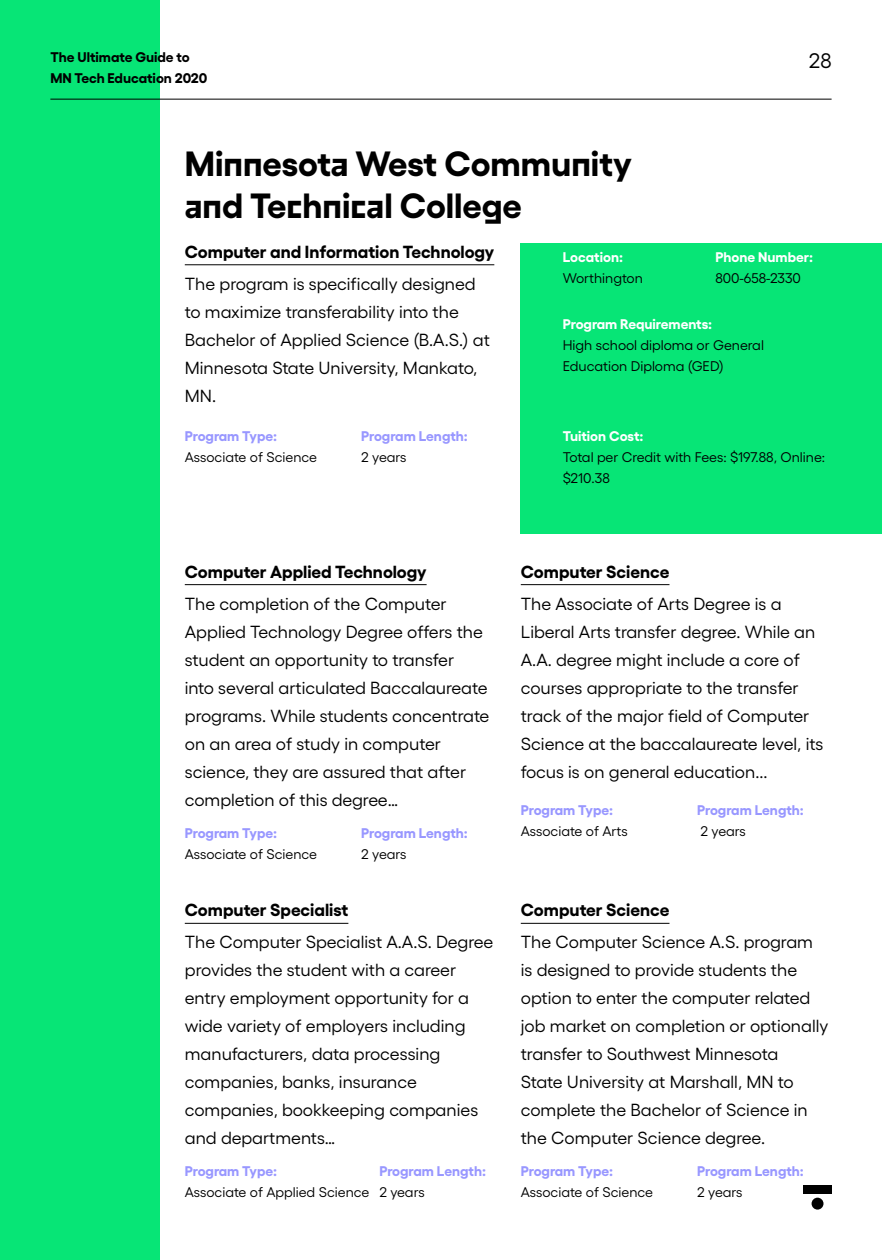
<style>
.page{position:relative;width:882px;height:1260px;background:#fff}
.page>*{position:absolute;margin:0;border:0;box-sizing:border-box;transform-origin:0 0}
.t1{font:700 35px/42px "Gellix";color:#000}
.t2{font:21px "Gellix";color:#000}
.t3{font:17.5px/28px "Gellix";color:#000}
.t4{font:700 17.5px "Gellix";color:#000}
.t5{font:14px/21px "Gellix";color:#000}
.t6{font:700 14px "Gellix";letter-spacing:-.005em;color:#9897ff}
.t7{font:700 14px "Gellix";color:#fff}
.t8{font:700 14px "Gellix";color:#000}
</style>
<div class="page">
<div style="left:0;top:0;width:160px;height:1260px;background:#07e576"></div>
<hr style="left:50px;top:99px;width:782px;height:1px;background:#000">
<div style="left:803px;top:1185px;width:29px;height:8px;background:#000"></div>
<div style="left:812px;top:1198px;width:12px;height:12px;background:#000;border-radius:50%"></div>
<div style="left:521px;top:243px;width:361px;height:290px;background:#07e576"></div>
<hr style="left:185px;top:264px;width:309px;height:1px;background:#000">
<hr style="left:185px;top:584px;width:242px;height:1px;background:#000">
<hr style="left:521px;top:584px;width:148px;height:1px;background:#000">
<hr style="left:185px;top:923px;width:163px;height:1px;background:#000">
<hr style="left:521px;top:923px;width:148px;height:1px;background:#000">
<p class="t8" style="left:50px;top:46px;width:141px">The Ultimate Guide to</p>
<p class="t2" style="left:809px;top:44px;width:24px">28</p>
<p class="t8" style="left:50px;top:67px;width:158px">MN Tech Education 2020</p>
<h1 class="t1" style="left:185px;top:139px;width:449px">Minnesota West Community and Technical College</h1>
<p class="t4" style="left:185px;top:238px;width:311px">Computer and Information Technology</p>
<p class="t7" style="left:563px;top:246px;width:62px">Location:</p>
<p class="t5" style="left:563px;top:266px;width:82px">Worthington</p>
<p class="t7" style="left:715px;top:246px;width:99px">Phone Number:</p>
<p class="t5" style="left:715px;top:266px;width:87px">800-658-2330</p>
<p class="t3" style="left:185px;top:268px;width:307px">The program is specifically designed to maximize transferability into the<br>Bachelor of Applied Science (B.A.S.) at<br>Minnesota State University, Mankato,<br>MN.</p>
<p class="t7" style="left:563px;top:313px;width:151px">Program Requirements:</p>
<p class="t5" style="left:563px;top:333px;width:203px">High school diploma or General<br>Education Diploma (GED)</p>
<p class="t6" style="left:185px;top:425px;width:94px">Program Type:</p>
<p class="t5" style="left:185px;top:446px;width:134px">Associate of Science</p>
<p class="t6" style="left:361px;top:425px;width:108px">Program Length:</p>
<p class="t5" style="left:361px;top:446px;width:47px">2 years</p>
<p class="t7" style="left:563px;top:425px;width:82px">Tuition Cost:</p>
<p class="t5" style="left:563px;top:446px;width:264px">Total per Credit with Fees: $197.88, Online: $210.38</p>
<p class="t4" style="left:185px;top:557px;width:243px">Computer Applied Technology</p>
<p class="t4" style="left:521px;top:557px;width:150px">Computer Science</p>
<p class="t3" style="left:185px;top:588px;width:306px">The completion of the Computer Applied Technology Degree offers the student an opportunity to transfer<br>into several articulated Baccalaureate programs. While students concentrate on an area of study in computer science, they are assured that after completion of this degree…</p>
<p class="t6" style="left:185px;top:821px;width:94px">Program Type:</p>
<p class="t5" style="left:185px;top:842px;width:134px">Associate of Science</p>
<p class="t6" style="left:361px;top:821px;width:108px">Program Length:</p>
<p class="t5" style="left:361px;top:842px;width:47px">2 years</p>
<p class="t3" style="left:521px;top:588px;width:304px">The Associate of Arts Degree is a Liberal Arts transfer degree. While an A.A. degree might include a core of courses appropriate to the transfer track of the major field of Computer Science at the baccalaureate level, its focus is on general education...</p>
<p class="t6" style="left:521px;top:799px;width:94px">Program Type:</p>
<p class="t5" style="left:521px;top:820px;width:109px">Associate of Arts</p>
<p class="t6" style="left:697px;top:799px;width:108px">Program Length:</p>
<p class="t5" style="left:701px;top:820px;width:47px">2 years</p>
<p class="t4" style="left:185px;top:896px;width:165px">Computer Specialist</p>
<p class="t4" style="left:521px;top:896px;width:150px">Computer Science</p>
<p class="t3" style="left:185px;top:927px;width:310px">The Computer Specialist A.A.S. Degree provides the student with a career entry employment opportunity for a wide variety of employers including manufacturers, data processing companies, banks, insurance companies, bookkeeping companies and departments…</p>
<p class="t3" style="left:521px;top:927px;width:309px">The Computer Science A.S. program is designed to provide students the option to enter the computer related job market on completion or optionally transfer to Southwest Minnesota<br>State University at Marshall, MN to complete the Bachelor of Science in the Computer Science degree.</p>
<p class="t6" style="left:185px;top:1160px;width:94px">Program Type:</p>
<p class="t5" style="left:185px;top:1181px;width:186px">Associate of Applied Science</p>
<p class="t6" style="left:379px;top:1160px;width:108px">Program Length:</p>
<p class="t5" style="left:379px;top:1181px;width:47px">2 years</p>
<p class="t6" style="left:521px;top:1160px;width:94px">Program Type:</p>
<p class="t5" style="left:521px;top:1181px;width:134px">Associate of Science</p>
<p class="t6" style="left:697px;top:1160px;width:108px">Program Length:</p>
<p class="t5" style="left:697px;top:1181px;width:47px">2 years</p>
</div>
